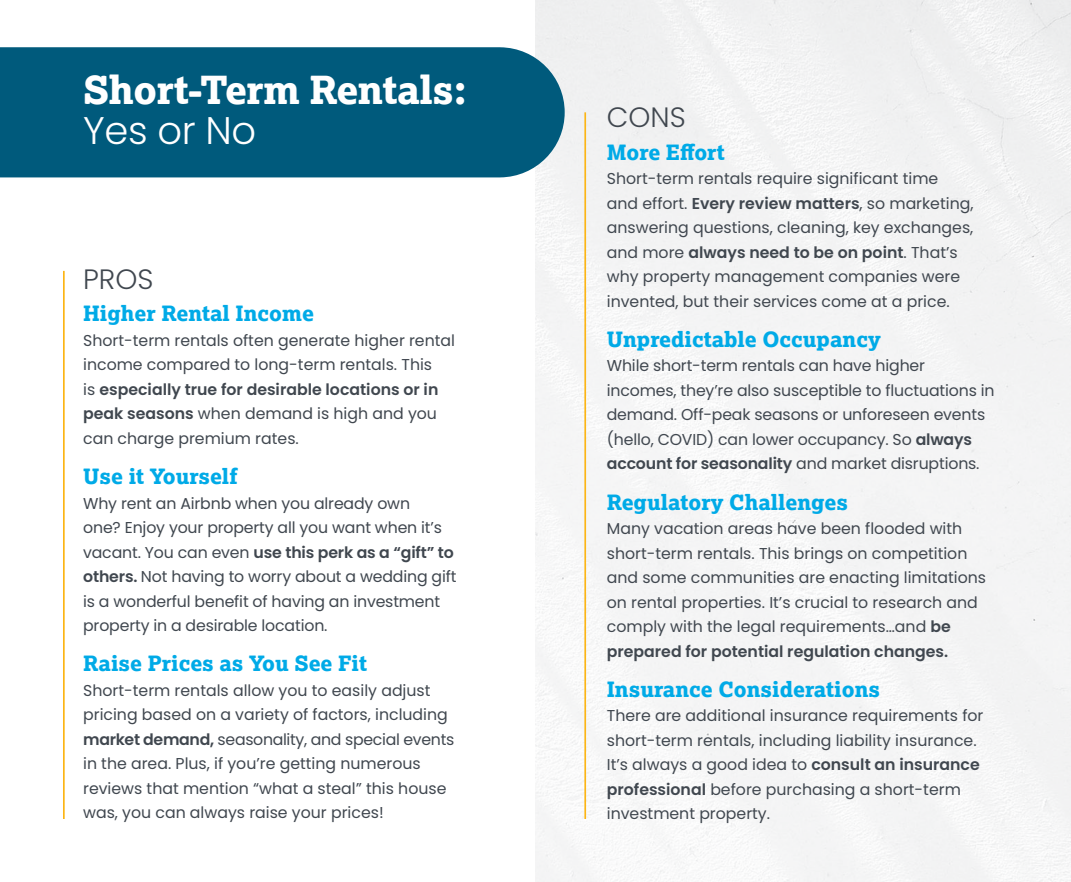
<style>
.page{position:relative;width:1071px;height:882px;background:#fff}
.page>*{position:absolute;margin:0;border:0;box-sizing:border-box;transform-origin:0 0}
.t1{font:800 38.5px "Lexia";letter-spacing:-.01em;color:#fff}
.t2{font:300 38.5px "Poppins";letter-spacing:-.01em;color:#fff}
.t3{font:300 28px "Poppins";color:#40474f}
.t4{font:800 21px "Lexia";color:#00aae7}
.t5{font:15.75px/24.5px "Poppins";color:#40474f}
.s1{font-weight:600}
</style>
<div class="page">
<div style="left:0;top:47px;width:565px;height:130px;background:#005a7c"></div>
<hr style="left:63px;top:271px;width:2px;height:548px;background:#fcb515">
<hr style="left:584px;top:112px;width:2px;height:707px;background:#fcb515">
<h1 class="t1" style="left:83px;top:65px;width:385px">Short-Term Rentals:</h1>
<h1 class="t2" style="left:83px;top:108px;width:175px">Yes or No</h1>
<h2 class="t3" style="left:83px;top:263px;width:72px">PROS</h2>
<h3 class="t4" style="left:83px;top:300px;width:232px">Higher Rental Income</h3>
<p class="t5" style="left:83px;top:328px;width:373px">Short-term rentals often generate higher rental income compared to long-term rentals. This<br>is <span class="s1">especially true for desirable locations or in peak seasons</span> when demand is high and you can charge premium rates.</p>
<h3 class="t4" style="left:83px;top:463px;width:156px">Use it Yourself</h3>
<p class="t5" style="left:83px;top:491px;width:375px">Why rent an Airbnb when you already own<br>one? Enjoy your property all you want when it’s vacant. You can even <span class="s1">use this perk as a “gift” to others.</span> Not having to worry about a wedding gift is a wonderful benefit of having an investment property in a desirable location.</p>
<h3 class="t4" style="left:83px;top:650px;width:285px">Raise Prices as You See Fit</h3>
<p class="t5" style="left:83px;top:678px;width:373px">Short-term rentals allow you to easily adjust pricing based on a variety of factors, including <span class="s1">market demand,</span> seasonality, and special events in the area. Plus, if you’re getting numerous reviews that mention “what a steal” this house was, you can always raise your prices!</p>
<h2 class="t3" style="left:607px;top:101px;width:80px">CONS</h2>
<h3 class="t4" style="left:607px;top:138px;width:119px">More Effort</h3>
<p class="t5" style="left:607px;top:166px;width:368px">Short-term rentals require significant time and effort. <span class="s1">Every review matters</span>, so marketing, answering questions, cleaning, key exchanges, and more <span class="s1">always need to be on point</span>. That’s why property management companies were invented, but their services come at a price.</p>
<h3 class="t4" style="left:607px;top:326px;width:275px">Unpredictable Occupancy</h3>
<p class="t5" style="left:607px;top:354px;width:389px">While short-term rentals can have higher incomes, they’re also susceptible to fluctuations in demand. Off-peak seasons or unforeseen events (hello, COVID) can lower occupancy. So <span class="s1">always account for seasonality</span> and market disruptions.</p>
<h3 class="t4" style="left:607px;top:488px;width:243px">Regulatory Challenges</h3>
<p class="t5" style="left:607px;top:516px;width:381px">Many vacation areas have been flooded with short-term rentals. This brings on competition and some communities are enacting limitations on rental properties. It’s crucial to research and comply with the legal requirements…and <span class="s1">be prepared for potential regulation changes.</span></p>
<h3 class="t4" style="left:607px;top:676px;width:275px">Insurance Considerations</h3>
<p class="t5" style="left:607px;top:704px;width:378px">There are additional insurance requirements for short-term rentals, including liability insurance.<br>It’s always a good idea to <span class="s1">consult an insurance professional</span> before purchasing a short-term investment property.</p>
</div>
